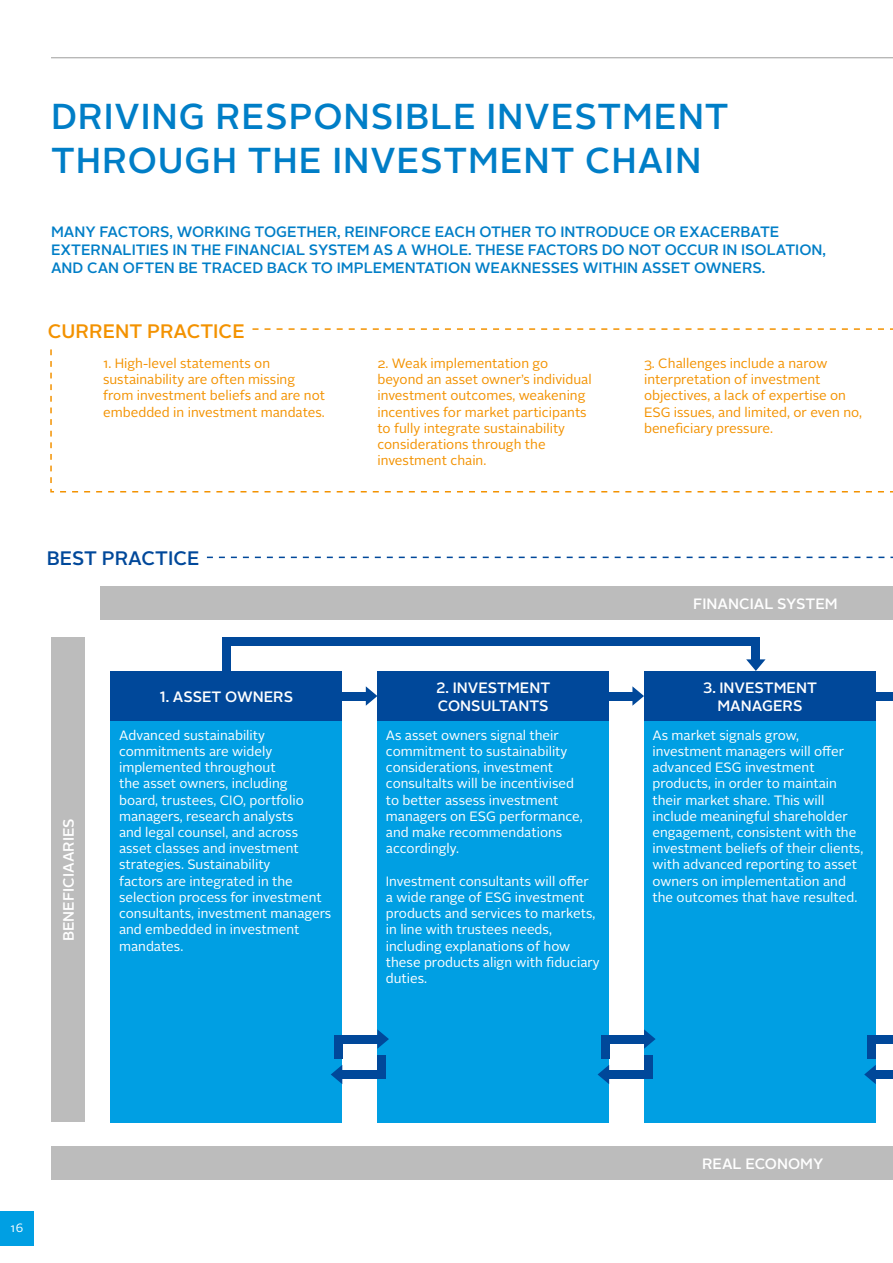
<style>
.page{position:relative;width:893px;height:1263px;background:#fff}
.page>*{position:absolute;margin:0;border:0;box-sizing:border-box;transform-origin:0 0}
.t1{font:500 36px/43.2px "Alright Sans";letter-spacing:.025em;color:#007ec7}
.t2{font:500 19.5px "Alright Sans";color:#f39200}
.t3{font:500 19.5px "Alright Sans";color:#00489a}
.t4{font:500 15px/18px "Alright Sans";color:#007ec7}
.t5{font:500 15px/18px "Alright Sans";color:#fff}
.t6{font:13.5px/16.2px "Alright Sans";color:#fff}
.t7{font:13.5px/16.2px "Alright Sans";color:#f39200}
.t8{font:12px "Alright Sans";color:#fff}
</style>
<div class="page">
<hr style="left:51px;top:57px;width:842px;height:1px;background:#9d9d9c">
<div style="left:0;top:1212px;width:34px;height:34px;background:#009fe3"></div>
<div style="left:336px;top:692px;width:32px;height:8px;background:#00489a"></div>
<svg style="left:366px;top:686px;width:11px;height:20px"></svg>
<div style="left:226px;top:637px;width:530px;height:8px;background:#00489a"></div>
<div style="left:222px;top:637px;width:8px;height:42px;background:#00489a"></div>
<div style="left:752px;top:637px;width:8px;height:24px;background:#00489a"></div>
<svg style="left:746px;top:659px;width:19px;height:12px"></svg>
<div style="left:603px;top:692px;width:32px;height:8px;background:#00489a"></div>
<svg style="left:632px;top:686px;width:12px;height:20px"></svg>
<div style="left:806px;top:692px;width:87px;height:8px;background:#00489a"></div>
<div style="left:51px;top:637px;width:33px;height:485px;background:#bcbcbc"></div>
<div style="left:100px;top:586px;width:793px;height:33px;background:#bcbcbc"></div>
<div style="left:51px;top:1146px;width:842px;height:33px;background:#bcbcbc"></div>
<div style="left:111px;top:671px;width:231px;height:50px;background:#00489a"></div>
<div style="left:377px;top:671px;width:232px;height:50px;background:#00489a"></div>
<div style="left:644px;top:671px;width:232px;height:50px;background:#00489a"></div>
<div style="left:111px;top:721px;width:231px;height:401px;background:#009fe3"></div>
<div style="left:377px;top:721px;width:232px;height:401px;background:#009fe3"></div>
<div style="left:644px;top:721px;width:232px;height:401px;background:#009fe3"></div>
<div style="left:340px;top:1070px;width:44px;height:8px;background:#00489a"></div>
<div style="left:335px;top:1035px;width:44px;height:8px;background:#00489a"></div>
<div style="left:377px;top:1055px;width:8px;height:23px;background:#00489a"></div>
<div style="left:334px;top:1035px;width:8px;height:23px;background:#00489a"></div>
<svg style="left:331px;top:1065px;width:11px;height:19px"></svg>
<svg style="left:377px;top:1029px;width:12px;height:20px"></svg>
<div style="left:607px;top:1070px;width:44px;height:8px;background:#00489a"></div>
<div style="left:602px;top:1035px;width:44px;height:8px;background:#00489a"></div>
<div style="left:644px;top:1055px;width:8px;height:23px;background:#00489a"></div>
<div style="left:601px;top:1035px;width:8px;height:23px;background:#00489a"></div>
<svg style="left:598px;top:1065px;width:11px;height:19px"></svg>
<svg style="left:644px;top:1029px;width:12px;height:20px"></svg>
<div style="left:874px;top:1070px;width:19px;height:8px;background:#00489a"></div>
<div style="left:869px;top:1035px;width:24px;height:8px;background:#00489a"></div>
<div style="left:868px;top:1035px;width:8px;height:23px;background:#00489a"></div>
<svg style="left:864px;top:1065px;width:12px;height:19px"></svg>
<svg style="left:50px;top:328px;width:843px;height:165px"></svg>
<div style="left:44px;top:318px;width:205px;height:29px;background:#fff"></div>
<svg style="left:206px;top:557px;width:687px;height:1px"></svg>
<h1 class="t1" style="left:51px;top:96px;width:679px">DRIVING RESPONSIBLE INVESTMENT<br>THROUGH THE INVESTMENT CHAIN</h1>
<p class="t4" style="left:51px;top:223px;width:776px">MANY FACTORS, WORKING TOGETHER, REINFORCE EACH OTHER TO INTRODUCE OR EXACERBATE<br>EXTERNALITIES IN THE FINANCIAL SYSTEM AS A WHOLE. THESE FACTORS DO NOT OCCUR IN ISOLATION,<br>AND CAN OFTEN BE TRACED BACK TO IMPLEMENTATION WEAKNESSES WITHIN ASSET OWNERS.</p>
<h2 class="t2" style="left:48px;top:317px;width:198px">CURRENT PRACTICE</h2>
<p class="t7" style="left:103px;top:355px;width:223px">1. High-level statements on sustainability are often missing from investment beliefs and are not embedded in investment mandates.</p>
<p class="t7" style="left:377px;top:355px;width:216px">2. Weak implementation go beyond an asset owner’s individual investment outcomes, weakening incentives for market participants to fully integrate sustainability considerations through the investment chain.</p>
<p class="t7" style="left:644px;top:355px;width:220px">3. Challenges include a narow interpretation of investment objectives, a lack of expertise on<br>ESG issues, and limited, or even no, beneficiary pressure.</p>
<h2 class="t3" style="left:47px;top:544px;width:154px">BEST PRACTICE</h2>
<p class="t5" style="left:693px;top:595px;width:146px">FINANCIAL SYSTEM</p>
<p class="t5" style="left:60px;top:941px;width:124px;rotate:-90deg">BENEFICIAARIES</p>
<p class="t5" style="left:160px;top:688px;width:135px">1. ASSET OWNERS</p>
<p class="t5" style="left:436px;top:679px;width:116px">2. INVESTMENT<br>CONSULTANTS</p>
<p class="t5" style="left:703px;top:679px;width:116px;text-align:center">3. INVESTMENT<br>MANAGERS</p>
<p class="t6" style="left:119px;top:727px;width:214px">Advanced sustainability commitments are widely implemented throughout<br>the asset owners, including<br>board, trustees, CIO, portfolio managers, research analysts<br>and legal counsel, and across asset classes and investment strategies. Sustainability<br>factors are integrated in the selection process for investment consultants, investment managers and embedded in investment mandates.</p>
<p class="t6" style="left:386px;top:727px;width:198px">As asset owners signal their commitment to sustainability considerations, investment consultalts will be incentivised to better assess investment managers on ESG performance, and make recommendations accordingly.</p>
<p class="t6" style="left:652px;top:727px;width:212px">As market signals grow, investment managers will offer advanced ESG investment products, in order to maintain their market share. This will include meaningful shareholder engagement, consistent with the investment beliefs of their clients, with advanced reporting to asset owners on implementation and the outcomes that have resulted.</p>
<p class="t6" style="left:386px;top:873px;width:215px">Investment consultants will offer<br>a wide range of ESG investment products and services to markets, in line with trustees needs, including explanations of how these products align with fiduciary duties.</p>
<p class="t8" style="left:10px;top:1220px;width:14px">16</p>
<p class="t5" style="left:702px;top:1155px;width:123px">REAL ECONOMY</p>
</div>
